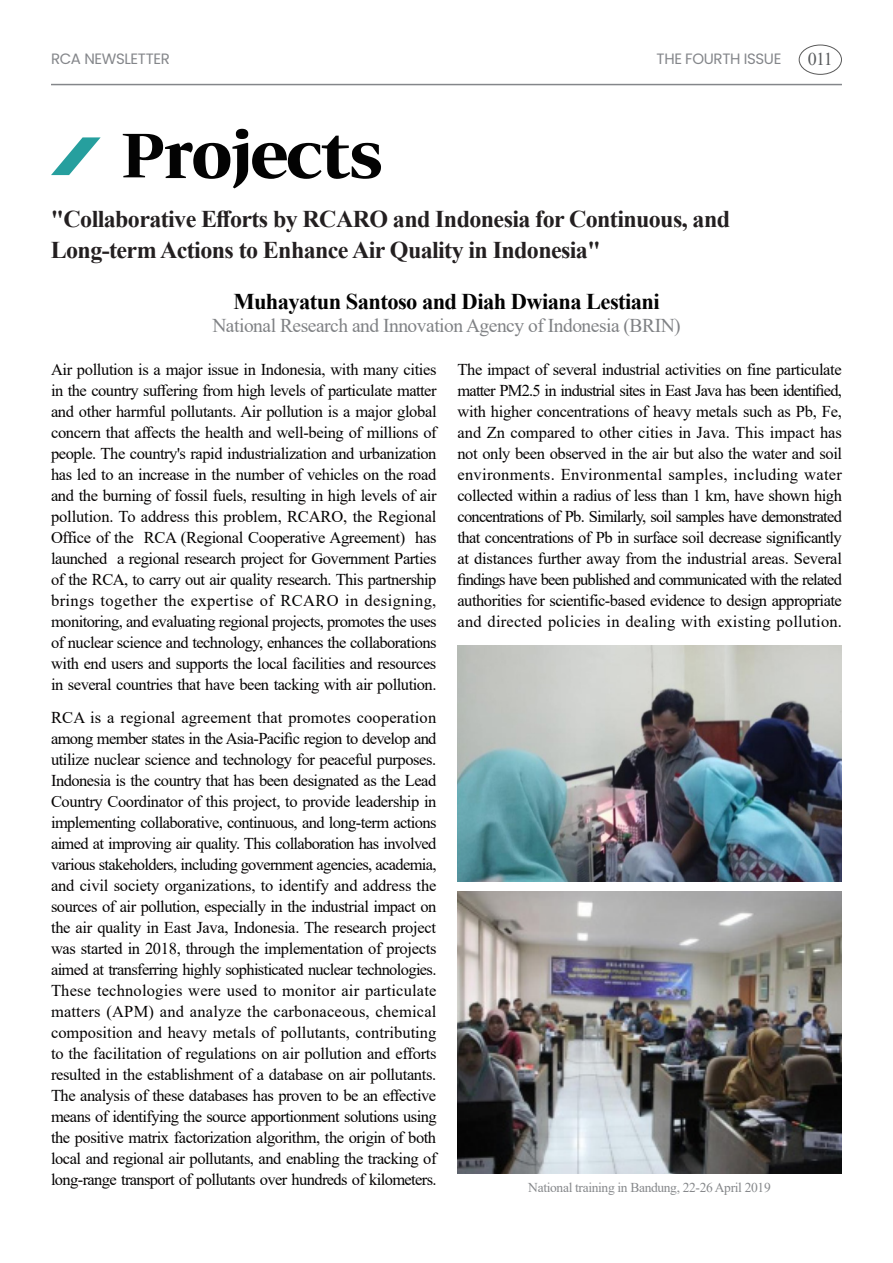
<style>
.page{position:relative;width:893px;height:1263px;background:#fff}
.page>*{position:absolute;margin:0;border:0;box-sizing:border-box;transform-origin:0 0}
.t1{font:58.5px "SD Gd Myeongjo TTF";letter-spacing:-.025em;color:#030303}
.t2{font:700 24px/31.5px "Times New Roman";letter-spacing:-.025em;color:#231f20}
.t3{font:700 22.5px "Times New Roman";letter-spacing:-.025em;color:#030303}
.t4{font:19.5px "Times New Roman";letter-spacing:-.025em;color:#808285}
.t5{font:18px "Times New Roman";color:#595b5d}
.t6{font:16.5px/21px "Times New Roman";letter-spacing:-.03em;color:#050303;text-align:justify}
.t7{font:15px "Poppins";letter-spacing:-.025em;color:#84868a}
.t8{font:13.5px "Times New Roman";letter-spacing:-.025em;color:#86888b}
</style>
<div class="page">
<hr style="left:51px;top:84px;width:791px;height:1px;background:#84868a">
<div style="left:799px;top:45px;width:43px;height:30px;border:1px solid #595959;border-radius:50%"></div>
<svg style="left:51px;top:137px;width:50px;height:38px"></svg>
<img style="left:457px;top:645px;width:385px;height:237px">
<img style="left:457px;top:891px;width:385px;height:283px">
<p class="t7" style="left:51px;top:50px;width:120px">RCA NEWSLETTER</p>
<p class="t7" style="left:657px;top:50px;width:126px">THE FOURTH ISSUE</p>
<p class="t5" style="left:808px;top:47px;width:27px">011</p>
<p class="t1" style="left:121px;top:125px;width:263px">Projects</p>
<p class="t2" style="left:51px;top:202px;width:681px">"Collaborative Efforts by RCARO and Indonesia for Continuous, and<br>Long-term Actions to Enhance Air Quality in Indonesia"</p>
<p class="t3" style="left:233px;top:285px;width:428px">Muhayatun Santoso and Diah Dwiana Lestiani</p>
<p class="t4" style="left:212px;top:311px;width:470px">National Research and Innovation Agency of Indonesia (BRIN)</p>
<p class="t6" style="left:51px;top:358px;width:387px">Air pollution is a major issue in Indonesia, with many cities in the country suffering from high levels of particulate matter and other harmful pollutants. Air pollution is a major global concern that affects the health and well-being of millions of people. The country's rapid industrialization and urbanization has led to an increase in the number of vehicles on the road and the burning of fossil fuels, resulting in high levels of air pollution. To address this problem, RCARO, the Regional Office of the RCA (Regional Cooperative Agreement) has launched a regional research project for Government Parties of the RCA, to carry out air quality research. This partnership brings together the expertise of RCARO in designing, monitoring, and evaluating regional projects, promotes the uses of nuclear science and technology, enhances the collaborations with end users and supports the local facilities and resources in several countries that have been tacking with air pollution.</p>
<p class="t6" style="left:51px;top:706px;width:387px">RCA is a regional agreement that promotes cooperation among member states in the Asia-Pacific region to develop and utilize nuclear science and technology for peaceful purposes.<br>Indonesia is the country that has been designated as the Lead Country Coordinator of this project, to provide leadership in implementing collaborative, continuous, and long-term actions aimed at improving air quality. This collaboration has involved various stakeholders, including government agencies, academia, and civil society organizations, to identify and address the sources of air pollution, especially in the industrial impact on the air quality in East Java, Indonesia. The research project was started in 2018, through the implementation of projects aimed at transferring highly sophisticated nuclear technologies.<br>These technologies were used to monitor air particulate matters (APM) and analyze the carbonaceous, chemical composition and heavy metals of pollutants, contributing to the facilitation of regulations on air pollution and efforts resulted in the establishment of a database on air pollutants.<br>The analysis of these databases has proven to be an effective means of identifying the source apportionment solutions using the positive matrix factorization algorithm, the origin of both local and regional air pollutants, and enabling the tracking of long-range transport of pollutants over hundreds of kilometers.</p>
<p class="t6" style="left:457px;top:358px;width:386px">The impact of several industrial activities on fine particulate matter PM2.5 in industrial sites in East Java has been identified, with higher concentrations of heavy metals such as Pb, Fe, and Zn compared to other cities in Java. This impact has not only been observed in the air but also the water and soil environments. Environmental samples, including water collected within a radius of less than 1 km, have shown high concentrations of Pb. Similarly, soil samples have demonstrated that concentrations of Pb in surface soil decrease significantly at distances further away from the industrial areas. Several findings have been published and communicated with the related authorities for scientific-based evidence to design appropriate and directed policies in dealing with existing pollution.</p>
<p class="t8" style="left:528px;top:1177px;width:244px">National training in Bandung, 22-26 April 2019</p>
</div>
